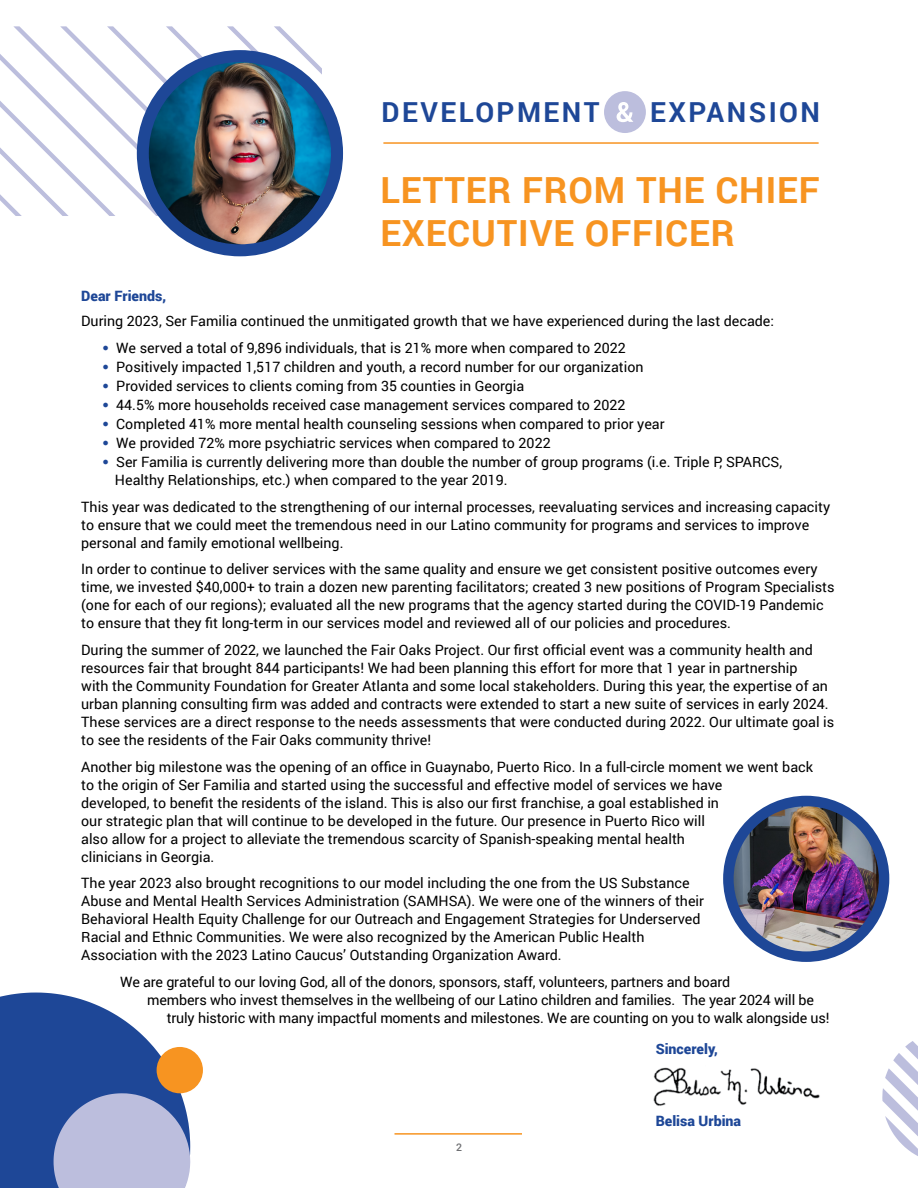
<style>
.page{position:relative;width:918px;height:1188px;background:#fff}
.page>*{position:absolute;margin:0;border:0;box-sizing:border-box;transform-origin:0 0}
.Headline_white{font:700 36px/43.2px "Roboto";letter-spacing:.025em;color:#f79421}
.t1{font:700 27.6px "Roboto";letter-spacing:.09em;color:#1e4797}
.body_text{font:14.25px/18px "Roboto";color:#000}
.body_text-2{font:900 14.25px "Roboto";color:#1e4797}
.Body_Text_Left{font:500 10.5px "Roboto";color:#6e6f72}
.s1{font-family:"Arial";font-weight:900;color:#1e4797}
</style>
<div class="page">
<img style="left:653px;top:1067px;width:167px;height:39px">
<hr style="left:394px;top:1133px;width:128px;height:2px;background:#f79421">
<svg style="left:0;top:26px;width:322px;height:190px"></svg>
<img style="left:143px;top:56px;width:194px;height:194px;border-radius:97px">
<div style="left:137px;top:50px;width:206px;height:206px;border:12px solid #1e4797;border-radius:50%"></div>
<svg style="left:0;top:993px;width:190px;height:195px;background:#6780b8"></svg>
<div style="left:157px;top:1047px;width:46px;height:46px;background:#f79421;border-radius:50%"></div>
<hr style="left:383px;top:142px;width:436px;height:2px;background:#f79421">
<svg style="left:882px;top:1041px;width:36px;height:115px"></svg>
<div style="left:604px;top:91px;width:42px;height:42px;background:#bcbedd;border-radius:50%"></div>
<svg style="left:617px;top:102px;width:16px;height:20px"></svg>
<img style="left:728px;top:801px;width:156px;height:156px;border-radius:78px">
<div style="left:723px;top:796px;width:166px;height:166px;border:10px solid #1e4797;border-radius:50%"></div>
<p class="t1" style="left:382px;top:93px;width:220px">DEVELOPMENT</p>
<p class="t1" style="left:650px;top:93px;width:172px">EXPANSION</p>
<p class="Headline_white" style="left:380px;top:167px;width:441px">LETTER FROM THE CHIEF<br>EXECUTIVE OFFICER</p>
<p class="body_text-2" style="left:81px;top:286px;width:87px">Dear Friends,</p>
<p class="body_text" style="left:81px;top:311px;width:694px">During 2023, Ser Familia continued the unmitigated growth that we have experienced during the last decade:</p>
<p class="body_text" style="left:102px;top:338px;width:525px"><span class="s1">•</span> We served a total of 9,896 individuals, that is 21% more when compared to 2022</p>
<p class="body_text" style="left:102px;top:357px;width:543px"><span class="s1">•</span> Positively impacted 1,517 children and youth, a record number for our organization</p>
<p class="body_text" style="left:102px;top:376px;width:424px"><span class="s1">•</span> Provided services to clients coming from 35 counties in Georgia</p>
<p class="body_text" style="left:102px;top:395px;width:525px"><span class="s1">•</span> 44.5% more households received case management services compared to 2022</p>
<p class="body_text" style="left:102px;top:414px;width:564px"><span class="s1">•</span> Completed 41% more mental health counseling sessions when compared to prior year</p>
<p class="body_text" style="left:102px;top:433px;width:450px"><span class="s1">•</span> We provided 72% more psychiatric services when compared to 2022</p>
<p class="body_text" style="left:115px;top:452px;width:669px;text-indent:-13px"><span class="s1">•</span> Ser Familia is currently delivering more than double the number of group programs (i.e. Triple P, SPARCS,<br>Healthy Relationships, etc.) when compared to the year 2019.</p>
<p class="body_text" style="left:81px;top:497px;width:751px">This year was dedicated to the strengthening of our internal processes, reevaluating services and increasing capacity to ensure that we could meet the tremendous need in our Latino community for programs and services to improve personal and family emotional wellbeing.</p>
<p class="body_text" style="left:81px;top:560px;width:755px">In order to continue to deliver services with the same quality and ensure we get consistent positive outcomes every time, we invested $40,000+ to train a dozen new parenting facilitators; created 3 new positions of Program Specialists (one for each of our regions); evaluated all the new programs that the agency started during the COVID-19 Pandemic to ensure that they fit long-term in our services model and reviewed all of our policies and procedures.</p>
<p class="body_text" style="left:81px;top:640px;width:755px">During the summer of 2022, we launched the Fair Oaks Project. Our first official event was a community health and resources fair that brought 844 participants! We had been planning this effort for more that 1 year in partnership<br>with the Community Foundation for Greater Atlanta and some local stakeholders. During this year, the expertise of an urban planning consulting firm was added and contracts were extended to start a new suite of services in early 2024.<br>These services are a direct response to the needs assessments that were conducted during 2022. Our ultimate goal is to see the residents of the Fair Oaks community thrive!</p>
<p class="body_text" style="left:81px;top:757px;width:733px">Another big milestone was the opening of an office in Guaynabo, Puerto Rico. In a full-circle moment we went back to the origin of Ser Familia and started using the successful and effective model of services we have<br>developed, to benefit the residents of the island. This is also our first franchise, a goal established in<br>our strategic plan that will continue to be developed in the future. Our presence in Puerto Rico will<br>also allow for a project to alleviate the tremendous scarcity of Spanish-speaking mental health<br>clinicians in Georgia.</p>
<p class="body_text" style="left:81px;top:874px;width:624px">The year 2023 also brought recognitions to our model including the one from the US Substance Abuse and Mental Health Services Administration (SAMHSA). We were one of the winners of their Behavioral Health Equity Challenge for our Outreach and Engagement Strategies for Underserved Racial and Ethnic Communities. We were also recognized by the American Public Health Association with the 2023 Latino Caucus’ Outstanding Organization Award.</p>
<p class="body_text" style="left:120px;top:972px;width:611px">We are grateful to our loving God, all of the donors, sponsors, staff, volunteers, partners and board</p>
<p class="body_text" style="left:147px;top:990px;width:668px">members who invest themselves in the wellbeing of our Latino children and families. The year 2024 will be</p>
<p class="body_text" style="left:167px;top:1008px;width:664px">truly historic with many impactful moments and milestones. We are counting on you to walk alongside us!</p>
<p class="body_text-2" style="left:656px;top:1039px;width:64px">Sincerely,</p>
<p class="Body_Text_Left" style="left:456px;top:1140px;width:7px">2</p>
<p class="body_text-2" style="left:656px;top:1111px;width:87px">Belisa Urbina</p>
</div>
